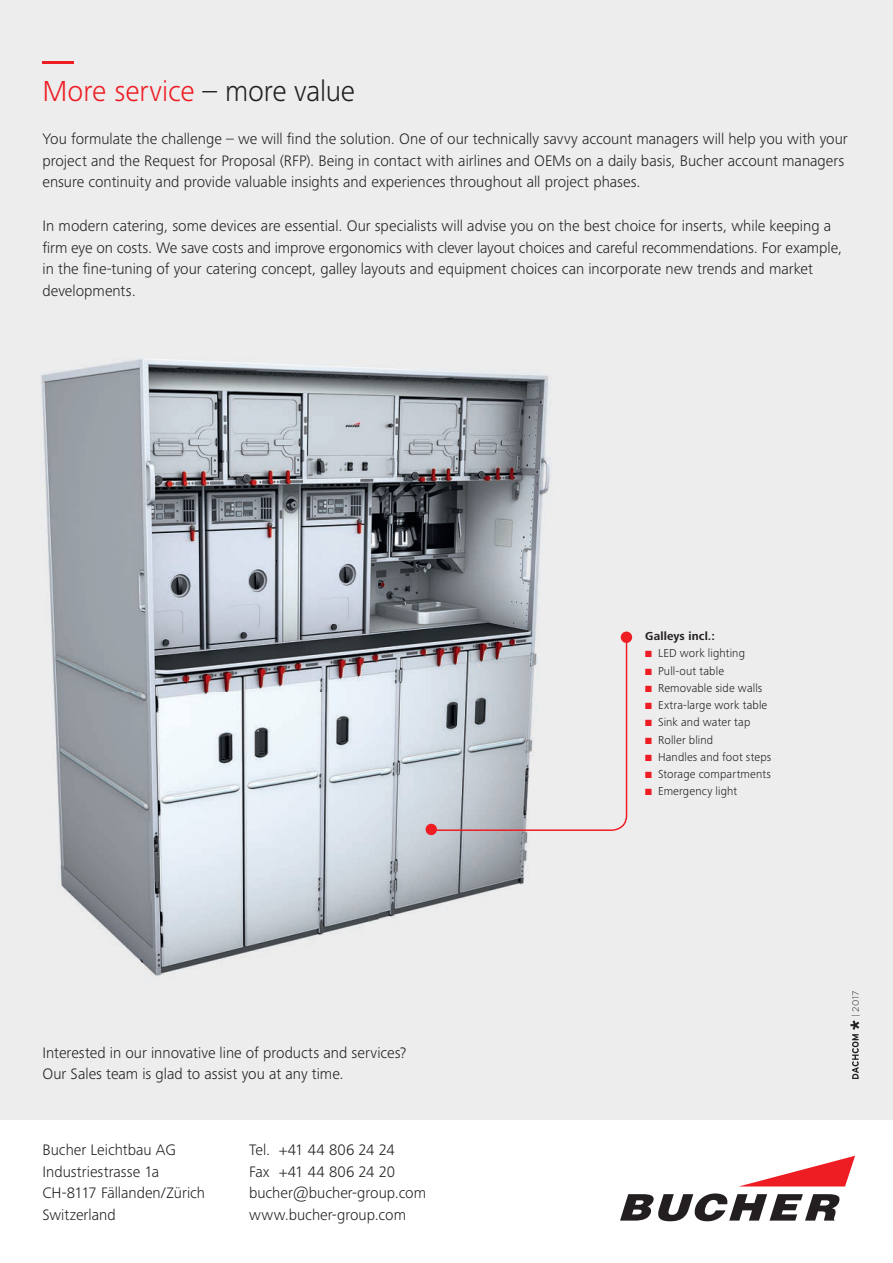
<style>
.page{position:relative;width:893px;height:1263px;background:#fff}
.page>*{position:absolute;margin:0;border:0;box-sizing:border-box;transform-origin:0 0}
.t1{font:300 30px "Frutiger Next LTW1 G";letter-spacing:-.01em;color:#ee1d23}
.t2{font:300 15.75px/21.8px "Frutiger Next LTW1 G";color:#231f20}
.t3{font:300 12px "Frutiger Next LTW1 G";letter-spacing:.01em;color:#231f20}
.t4{font:700 12px "Frutiger Next LTW1 G";letter-spacing:.01em;color:#231f20}
.t5{font:300 9px "Gotham";color:#231f20}
.s1{color:#231f20}
.s2{color:#ee1d23}
</style>
<div class="page">
<div style="left:0;top:0;width:893px;height:1119px;background:#ededee"></div>
<svg style="left:620px;top:1193px;width:220px;height:28px"></svg>
<svg style="left:741px;top:1156px;width:114px;height:30px"></svg>
<hr style="left:43px;top:61px;width:31px;height:3px;background:#ee1d23">
<svg style="left:850px;top:1020px;width:9px;height:59px"></svg>
<img style="left:41px;top:359px;width:592px;height:617px">
<svg style="left:431px;top:637px;width:196px;height:194px"></svg>
<div style="left:426px;top:824px;width:11px;height:11px;background:#ee1d23;border-radius:50%"></div>
<div style="left:621px;top:631px;width:11px;height:12px;background:#ee1d23;border-radius:50%"></div>
<h1 class="t1" style="left:43px;top:74px;width:314px">More service <span class="s1">– more value</span></h1>
<p class="t2" style="left:43px;top:128px;width:807px">You formulate the challenge – we will find the solution. One of our technically savvy account managers will help you with your project and the Request for Proposal (RFP). Being in contact with airlines and OEMs on a daily basis, Bucher account managers ensure continuity and provide valuable insights and experiences throughout all project phases.</p>
<p class="t2" style="left:43px;top:215px;width:801px">In modern catering, some devices are essential. Our specialists will advise you on the best choice for inserts, while keeping a firm eye on costs. We save costs and improve ergonomics with clever layout choices and careful recommendations. For example, in the fine-tuning of your catering concept, galley layouts and equipment choices can incorporate new trends and market developments.</p>
<p class="t2" style="left:43px;top:1041px;width:365px">Interested in our innovative line of products and services?<br>Our Sales team is glad to assist you at any time.</p>
<p class="t2" style="left:43px;top:1139px;width:164px">Bucher Leichtbau AG<br>Industriestrasse 1a<br>CH-8117 Fällanden/Zürich<br>Switzerland</p>
<p class="t2" style="left:249px;top:1139px;width:179px">Tel. +41 44 806 24 24<br>Fax +41 44 806 24 20 bucher@bucher-group.com www.bucher-group.com</p>
<p class="t4" style="left:645px;top:629px;width:71px">Galleys incl.:</p>
<p class="t3" style="left:645px;top:647px;width:101px"><span class="s2">■</span> LED work lighting</p>
<p class="t3" style="left:645px;top:664px;width:80px"><span class="s2">■</span> Pull-out table</p>
<p class="t3" style="left:645px;top:681px;width:119px"><span class="s2">■</span> Removable side walls</p>
<p class="t3" style="left:645px;top:698px;width:124px"><span class="s2">■</span> Extra-large work table</p>
<p class="t3" style="left:645px;top:716px;width:107px"><span class="s2">■</span> Sink and water tap</p>
<p class="t3" style="left:645px;top:733px;width:69px"><span class="s2">■</span> Roller blind</p>
<p class="t3" style="left:645px;top:750px;width:127px"><span class="s2">■</span> Handles and foot steps</p>
<p class="t3" style="left:645px;top:767px;width:127px"><span class="s2">■</span> Storage compartments</p>
<p class="t3" style="left:645px;top:785px;width:93px"><span class="s2">■</span> Emergency light</p>
<p class="t5" style="left:851px;top:1017px;width:28px;rotate:-90deg">| 2017</p>
</div>
